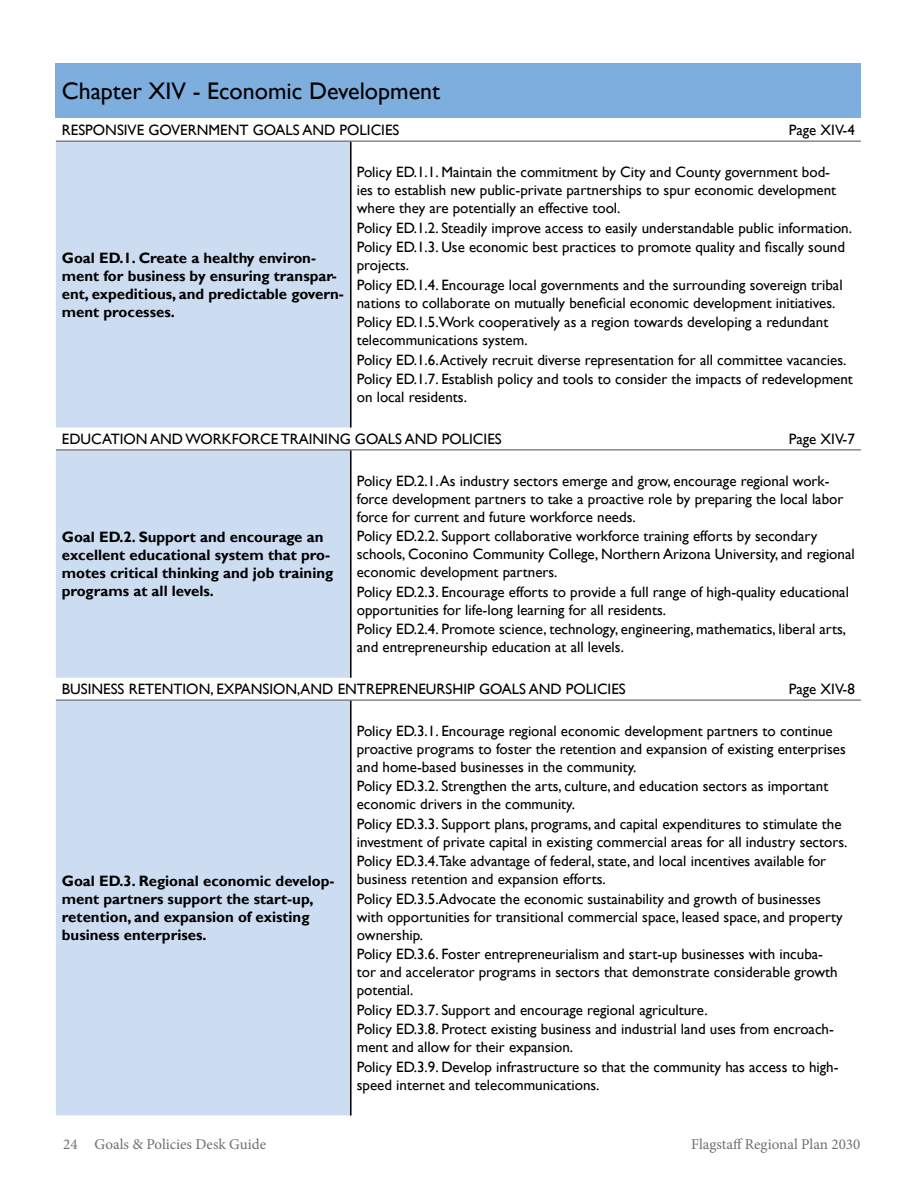
<style>
.page{position:relative;width:918px;height:1188px;background:#fff}
.page>*{position:absolute;margin:0;border:0;box-sizing:border-box;transform-origin:0 0}
.Policies{font:24px "Gill Sans";color:#000}
.Policies-2{font:15px/18px "Gill Sans";color:#000}
.Policies-3{font:700 15px/18px "Gill Sans";color:#000}
.t1{font:15px "Minion Pro";color:#6d6e71}
</style>
<div class="page">
<div style="left:56px;top:63px;width:805px;height:56px;background:#7eaedd"></div>
<div style="left:56px;top:142px;width:295px;height:973px;background:#cdddf1"></div>
<hr style="left:351px;top:700px;width:510px;height:1px;background:#5f6062">
<hr style="left:351px;top:449px;width:510px;height:1px;background:#5f6062">
<hr style="left:351px;top:141px;width:510px;height:1px;background:#5f6062">
<hr style="left:56px;top:141px;width:295px;height:1px;background:#5f6062">
<hr style="left:350px;top:142px;width:2px;height:286px;background:#000">
<hr style="left:56px;top:449px;width:295px;height:1px;background:#5f6062">
<hr style="left:350px;top:450px;width:2px;height:228px;background:#000">
<hr style="left:56px;top:700px;width:295px;height:1px;background:#5f6062">
<hr style="left:350px;top:701px;width:2px;height:414px;background:#000">
<p class="Policies" style="left:62px;top:77px;width:380px">Chapter XIV - Economic Development</p>
<p class="Policies-2" style="left:62px;top:121px;width:339px">RESPONSIVE GOVERNMENT GOALS AND POLICIES</p>
<p class="Policies-2" style="left:789px;top:121px;width:68px">Page XIV-4</p>
<p class="Policies-2" style="left:357px;top:163px;width:481px">Policy ED.1.1. Maintain the commitment by City and County government bod&shy;ies to establish new public-private partnerships to spur economic development where they are potentially an effective tool.</p>
<p class="Policies-2" style="left:357px;top:219px;width:497px">Policy ED.1.2. Steadily improve access to easily understandable public information.</p>
<p class="Policies-2" style="left:357px;top:238px;width:490px">Policy ED.1.3. Use economic best practices to promote quality and fiscally sound projects.</p>
<p class="Policies-2" style="left:357px;top:276px;width:487px">Policy ED.1.4. Encourage local governments and the surrounding sovereign tribal nations to collaborate on mutually beneficial economic development initiatives.</p>
<p class="Policies-2" style="left:357px;top:313px;width:473px">Policy ED.1.5.Work cooperatively as a region towards developing a redundant telecommunications system.</p>
<p class="Policies-2" style="left:357px;top:351px;width:491px">Policy ED.1.6. Actively recruit diverse representation for all committee vacancies.</p>
<p class="Policies-2" style="left:357px;top:370px;width:498px">Policy ED.1.7. Establish policy and tools to consider the impacts of redevelopment on local residents.</p>
<p class="Policies-2" style="left:62px;top:430px;width:441px">EDUCATION AND WORKFORCE TRAINING GOALS AND POLICIES</p>
<p class="Policies-2" style="left:789px;top:430px;width:68px">Page XIV-7</p>
<p class="Policies-3" style="left:62px;top:249px;width:283px">Goal ED.1. Create a healthy environ&shy;ment for business by ensuring transpar&shy;ent, expeditious, and predictable govern&shy;ment processes.</p>
<p class="Policies-2" style="left:357px;top:472px;width:488px">Policy ED.2.1. As industry sectors emerge and grow, encourage regional work&shy;force development partners to take a proactive role by preparing the local labor force for current and future workforce needs.</p>
<p class="Policies-2" style="left:357px;top:527px;width:500px">Policy ED.2.2. Support collaborative workforce training efforts by secondary schools, Coconino Community College, Northern Arizona University, and regional economic development partners.</p>
<p class="Policies-2" style="left:357px;top:583px;width:494px">Policy ED.2.3. Encourage efforts to provide a full range of high-quality educational opportunities for life-long learning for all residents.</p>
<p class="Policies-2" style="left:357px;top:620px;width:491px">Policy ED.2.4. Promote science, technology, engineering, mathematics, liberal arts, and entrepreneurship education at all levels.</p>
<p class="Policies-2" style="left:62px;top:680px;width:565px">BUSINESS RETENTION, EXPANSION,AND ENTREPRENEURSHIP GOALS AND POLICIES</p>
<p class="Policies-2" style="left:789px;top:680px;width:68px">Page XIV-8</p>
<p class="Policies-3" style="left:62px;top:528px;width:273px">Goal ED.2. Support and encourage an excellent educational system that pro&shy;motes critical thinking and job training programs at all levels.</p>
<p class="Policies-3" style="left:62px;top:872px;width:274px">Goal ED.3. Regional economic develop&shy;ment partners support the start-up, retention, and expansion of existing business enterprises.</p>
<p class="Policies-2" style="left:357px;top:722px;width:491px">Policy ED.3.1. Encourage regional economic development partners to continue proactive programs to foster the retention and expansion of existing enterprises and home-based businesses in the community.</p>
<p class="Policies-2" style="left:357px;top:778px;width:473px">Policy ED.3.2. Strengthen the arts, culture, and education sectors as important economic drivers in the community.</p>
<p class="Policies-2" style="left:357px;top:815px;width:492px">Policy ED.3.3. Support plans, programs, and capital expenditures to stimulate the investment of private capital in existing commercial areas for all industry sectors.</p>
<p class="Policies-2" style="left:357px;top:853px;width:471px">Policy ED.3.4.Take advantage of federal, state, and local incentives available for business retention and expansion efforts.</p>
<p class="Policies-2" style="left:357px;top:890px;width:488px">Policy ED.3.5.Advocate the economic sustainability and growth of businesses with opportunities for transitional commercial space, leased space, and property ownership.</p>
<p class="Policies-2" style="left:357px;top:946px;width:483px">Policy ED.3.6. Foster entrepreneurialism and start-up businesses with incuba&shy;tor and accelerator programs in sectors that demonstrate considerable growth potential.</p>
<p class="Policies-2" style="left:357px;top:1001px;width:352px">Policy ED.3.7. Support and encourage regional agriculture.</p>
<p class="Policies-2" style="left:357px;top:1021px;width:479px">Policy ED.3.8. Protect existing business and industrial land uses from encroach&shy;ment and allow for their expansion.</p>
<p class="Policies-2" style="left:357px;top:1058px;width:483px">Policy ED.3.9. Develop infrastructure so that the community has access to high&shy;speed internet and telecommunications.</p>
<p class="t1" style="left:63px;top:1135px;width:204px">24 Goals &amp; Policies Desk Guide</p>
<p class="t1" style="left:691px;top:1135px;width:171px">Flagstaff Regional Plan 2030</p>
</div>
